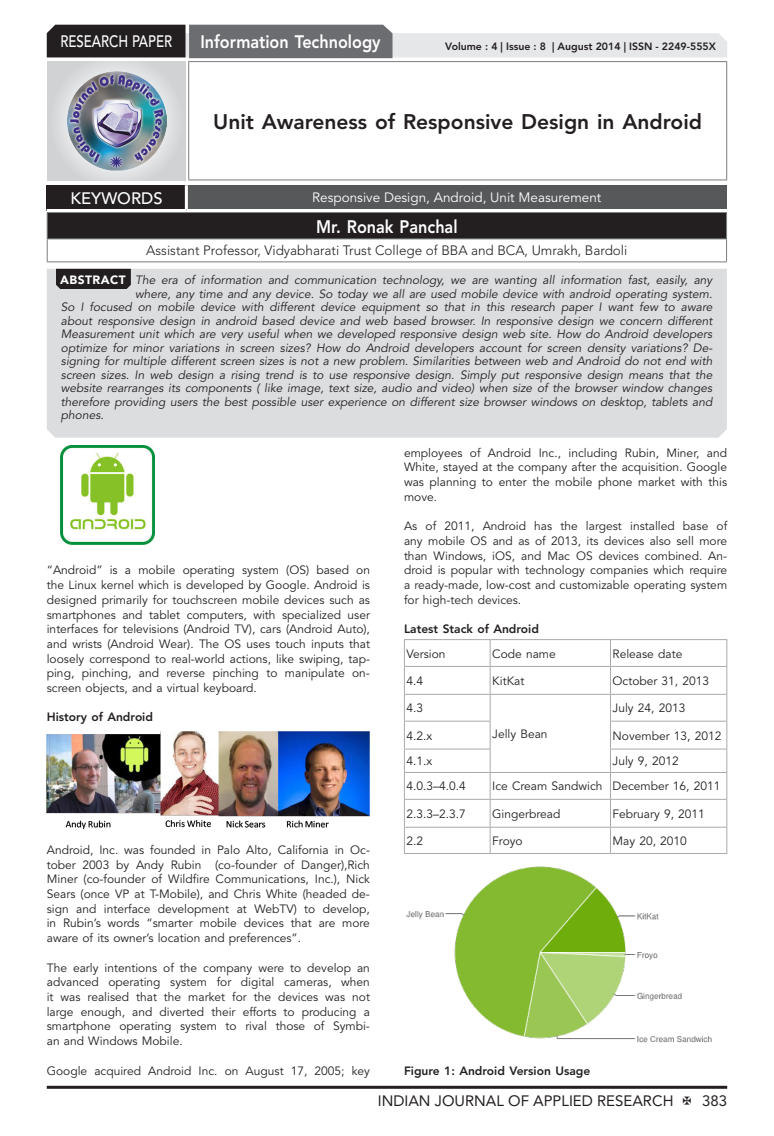
<style>
.page{position:relative;width:774px;height:1136px;background:#fff}
.page>*{position:absolute;margin:0;border:0;box-sizing:border-box;transform-origin:0 0}
.t1{font:800 21px "Avenir LT Std";color:#231f20}
.t2{font:800 18px "Avenir LT Std";color:#fff;scale:.9 1}
.t3{font:500 16.5px "Avenir LT Std";color:#fff;scale:.8 1}
.t4{font:500 16.5px "Avenir LT Std";color:#fff}
.t5{font:15px "Avenir LT Std";color:#231f20}
.t6{font:300 13.5px "Avenir LT Std";color:#231f20}
.t7{font:13.5px "Avenir LT Std";color:#fff}
.t8{font:12px/14.7px "Avenir LT Std";color:#231f20;text-align:justify}
.t9{font:italic 12px "Avenir LT Std";color:#231f20}
.t10{font:12px/14.7px "Avenir LT Std";color:#222;text-align:justify}
.t11{font:800 12px "Avenir LT Std";color:#231f20}
.t12{font:800 10.5px "Avenir LT Std";color:#231f20}
.s1{font-weight:900;font-style:normal;color:#fff}
</style>
<div class="page">
<hr style="left:47px;top:1085px;width:680px;height:3px;background:#231f20">
<svg style="left:47px;top:25px;width:680px;height:33px;background:#9e9e9f"></svg>
<div style="left:48px;top:62px;width:137px;height:118px;background:linear-gradient(to right,#d9dadc,#d8d9db)"></div>
<img style="left:67px;top:71px;width:100px;height:100px">
<hr style="left:188px;top:61px;width:539px;height:1px;background:#808285">
<hr style="left:188px;top:62px;width:1px;height:117px;background:#808285">
<hr style="left:726px;top:62px;width:1px;height:117px;background:#808285">
<hr style="left:188px;top:179px;width:539px;height:1px;background:#808285">
<div style="left:47px;top:212px;width:679px;height:27px;background:#231f20"></div>
<hr style="left:47px;top:212px;width:680px;height:1px;background:#808285">
<hr style="left:47px;top:238px;width:680px;height:1px;background:#808285">
<svg style="left:47px;top:213px;width:1px;height:48px"></svg>
<svg style="left:726px;top:213px;width:1px;height:48px"></svg>
<hr style="left:47px;top:261px;width:680px;height:1px;background:#808285">
<div style="left:47px;top:185px;width:139px;height:25px;background:#231f20"></div>
<div style="left:186px;top:185px;width:541px;height:25px;background:#57585a"></div>
<hr style="left:185px;top:185px;width:3px;height:24px;background:#fff">
<hr style="left:47px;top:209px;width:139px;height:3px;background:#fff">
<hr style="left:186px;top:209px;width:541px;height:3px;background:#fff">
<div style="left:47px;top:269px;width:680px;height:168px;background:#dcdddf"></div>
<svg style="left:56px;top:269px;width:75px;height:20px"></svg>
<img style="left:60px;top:446px;width:95px;height:99px">
<img style="left:47px;top:731px;width:323px;height:99px">
<svg style="left:405px;top:640px;width:321px;height:213px"></svg>
<hr style="left:404px;top:639px;width:86px;height:1px;background:#aaa">
<hr style="left:490px;top:639px;width:120px;height:1px;background:#aaa">
<hr style="left:610px;top:639px;width:117px;height:1px;background:#aaa">
<hr style="left:404px;top:666px;width:86px;height:1px;background:#aaa">
<hr style="left:490px;top:666px;width:120px;height:1px;background:#aaa">
<hr style="left:610px;top:666px;width:117px;height:1px;background:#aaa">
<hr style="left:404px;top:694px;width:86px;height:1px;background:#aaa">
<hr style="left:490px;top:694px;width:120px;height:1px;background:#aaa">
<hr style="left:610px;top:694px;width:117px;height:1px;background:#aaa">
<hr style="left:404px;top:720px;width:86px;height:1px;background:#aaa">
<hr style="left:610px;top:720px;width:117px;height:1px;background:#aaa">
<hr style="left:404px;top:748px;width:86px;height:1px;background:#aaa">
<hr style="left:610px;top:748px;width:117px;height:1px;background:#aaa">
<hr style="left:404px;top:772px;width:86px;height:1px;background:#aaa">
<hr style="left:490px;top:772px;width:120px;height:1px;background:#aaa">
<hr style="left:610px;top:772px;width:117px;height:1px;background:#aaa">
<hr style="left:404px;top:798px;width:86px;height:1px;background:#aaa">
<hr style="left:490px;top:798px;width:120px;height:1px;background:#aaa">
<hr style="left:610px;top:798px;width:117px;height:1px;background:#aaa">
<hr style="left:404px;top:826px;width:86px;height:1px;background:#aaa">
<svg style="left:404px;top:640px;width:1px;height:213px"></svg>
<hr style="left:490px;top:826px;width:120px;height:1px;background:#aaa">
<svg style="left:490px;top:640px;width:1px;height:213px"></svg>
<hr style="left:610px;top:826px;width:117px;height:1px;background:#aaa">
<svg style="left:610px;top:640px;width:1px;height:213px"></svg>
<svg style="left:726px;top:640px;width:1px;height:213px"></svg>
<hr style="left:404px;top:853px;width:86px;height:1px;background:#aaa">
<hr style="left:490px;top:853px;width:120px;height:1px;background:#aaa">
<hr style="left:610px;top:853px;width:117px;height:1px;background:#aaa">
<img style="left:406px;top:866px;width:306px;height:177px">
<h3 class="t3" style="left:60px;top:32px;width:139px">RESEARCH PAPER</h3>
<h2 class="t2" style="left:200px;top:31px;width:202px">Information Technology</h2>
<p class="t12" style="left:445px;top:41px;width:272px">Volume : 4 | Issue : 8 | August 2014 | ISSN - 2249-555X</p>
<h1 class="t1" style="left:213px;top:109px;width:490px">Unit Awareness of Responsive Design in Android</h1>
<h3 class="t4" style="left:70px;top:189px;width:94px">KEYWORDS</h3>
<p class="t7" style="left:312px;top:189px;width:291px">Responsive Design, Android, Unit Measurement</p>
<h2 class="t2" style="left:316px;top:215px;width:158px">Mr. Ronak Panchal</h2>
<p class="t6" style="left:146px;top:243px;width:483px">Assistant Professor, Vidyabharati Trust College of BBA and BCA, Umrakh, Bardoli</p>
<p class="t9" style="left:60px;top:273px;width:653px"><span class="s1">ABSTRACT</span> The era of information and communication technology, we are wanting all information fast, easily, any</p>
<p class="t9" style="left:135px;top:287px;width:579px">where, any time and any device. So today we all are used mobile device with android operating system.</p>
<p class="t9" style="left:61px;top:300px;width:653px">So I focused on mobile device with different device equipment so that in this research paper I want few to aware</p>
<p class="t9" style="left:61px;top:314px;width:653px">about responsive design in android based device and web based browser. In responsive design we concern different</p>
<p class="t9" style="left:61px;top:327px;width:653px">Measurement unit which are very useful when we developed responsive design web site. How do Android developers</p>
<p class="t9" style="left:61px;top:341px;width:653px">optimize for minor variations in screen sizes? How do Android developers account for screen density variations? De-</p>
<p class="t9" style="left:61px;top:354px;width:653px">signing for multiple different screen sizes is not a new problem. Similarities between web and Android do not end with</p>
<p class="t9" style="left:61px;top:368px;width:653px">screen sizes. In web design a rising trend is to use responsive design. Simply put responsive design means that the</p>
<p class="t9" style="left:61px;top:381px;width:653px">website rearranges its components ( like image, text size, audio and video) when size of the browser window changes</p>
<p class="t9" style="left:61px;top:395px;width:653px">therefore providing users the best possible user experience on different size browser windows on desktop, tablets and</p>
<p class="t9" style="left:61px;top:408px;width:44px">phones.</p>
<p class="t8" style="left:47px;top:563px;width:325px">“Android” is a mobile operating system (OS) based on the Linux kernel which is developed by Google. Android is designed primarily for touchscreen mobile devices such as smartphones and tablet computers, with specialized user interfaces for televisions (Android TV), cars (Android Auto), and wrists (Android Wear). The OS uses touch inputs that loosely correspond to real-world actions, like swiping, tap&shy;ping, pinching, and reverse pinching to manipulate on&shy;screen objects, and a virtual keyboard.</p>
<p class="t11" style="left:47px;top:710px;width:108px">History of Android</p>
<p class="t8" style="left:47px;top:842px;width:325px">Android, Inc. was founded in Palo Alto, California in Oc&shy;tober 2003 by Andy Rubin (co-founder of Danger),Rich Miner (co-founder of Wildfire Communications, Inc.), Nick Sears (once VP at T-Mobile), and Chris White (headed de&shy;sign and interface development at WebTV) to develop, in Rubin’s words “smarter mobile devices that are more aware of its owner’s location and preferences”.</p>
<p class="t8" style="left:47px;top:960px;width:325px">The early intentions of the company were to develop an advanced operating system for digital cameras, when it was realised that the market for the devices was not large enough, and diverted their efforts to producing a smartphone operating system to rival those of Symbi&shy;an and Windows Mobile.</p>
<p class="t8" style="left:47px;top:1063px;width:325px">Google acquired Android Inc. on August 17, 2005; key</p>
<p class="t8" style="left:404px;top:445px;width:325px">employees of Android Inc., including Rubin, Miner, and White, stayed at the company after the acquisition. Google was planning to enter the mobile phone market with this move.</p>
<p class="t10" style="left:404px;top:519px;width:325px">As of 2011, Android has the largest installed base of any mobile OS and as of 2013, its devices also sell more than Windows, iOS, and Mac OS devices combined. An&shy;droid is popular with technology companies which require a ready-made, low-cost and customizable operating system for high-tech devices.</p>
<p class="t11" style="left:404px;top:622px;width:136px">Latest Stack of Android</p>
<p class="t8" style="left:406px;top:646px;width:41px">Version</p>
<p class="t8" style="left:492px;top:646px;width:65px">Code name</p>
<p class="t8" style="left:612px;top:646px;width:71px">Release date</p>
<p class="t8" style="left:406px;top:673px;width:18px">4.4</p>
<p class="t8" style="left:492px;top:673px;width:34px">KitKat</p>
<p class="t8" style="left:612px;top:673px;width:98px">October 31, 2013</p>
<p class="t8" style="left:406px;top:701px;width:18px">4.3</p>
<p class="t8" style="left:492px;top:726px;width:57px">Jelly Bean</p>
<p class="t8" style="left:612px;top:701px;width:74px">July 24, 2013</p>
<p class="t8" style="left:406px;top:728px;width:27px">4.2.x</p>
<p class="t8" style="left:612px;top:728px;width:110px">November 13, 2012</p>
<p class="t8" style="left:406px;top:754px;width:27px">4.1.x</p>
<p class="t8" style="left:612px;top:754px;width:68px">July 9, 2012</p>
<p class="t8" style="left:406px;top:779px;width:61px">4.0.3–4.0.4</p>
<p class="t8" style="left:492px;top:779px;width:230px">Ice Cream Sandwich December 16, 2011</p>
<p class="t8" style="left:406px;top:806px;width:61px">2.3.3–2.3.7</p>
<p class="t8" style="left:492px;top:806px;width:70px">Gingerbread</p>
<p class="t8" style="left:612px;top:806px;width:94px">February 9, 2011</p>
<p class="t8" style="left:406px;top:833px;width:18px">2.2</p>
<p class="t8" style="left:492px;top:833px;width:32px">Froyo</p>
<p class="t8" style="left:612px;top:833px;width:76px">May 20, 2010</p>
<p class="t11" style="left:404px;top:1063px;width:188px">Figure 1: Android Version Usage</p>
<p class="t5" style="left:378px;top:1091px;width:297px">INDIAN JOURNAL OF APPLIED RESEARCH</p>
<p class="t5" style="left:702px;top:1091px;width:27px">383</p>
</div>
